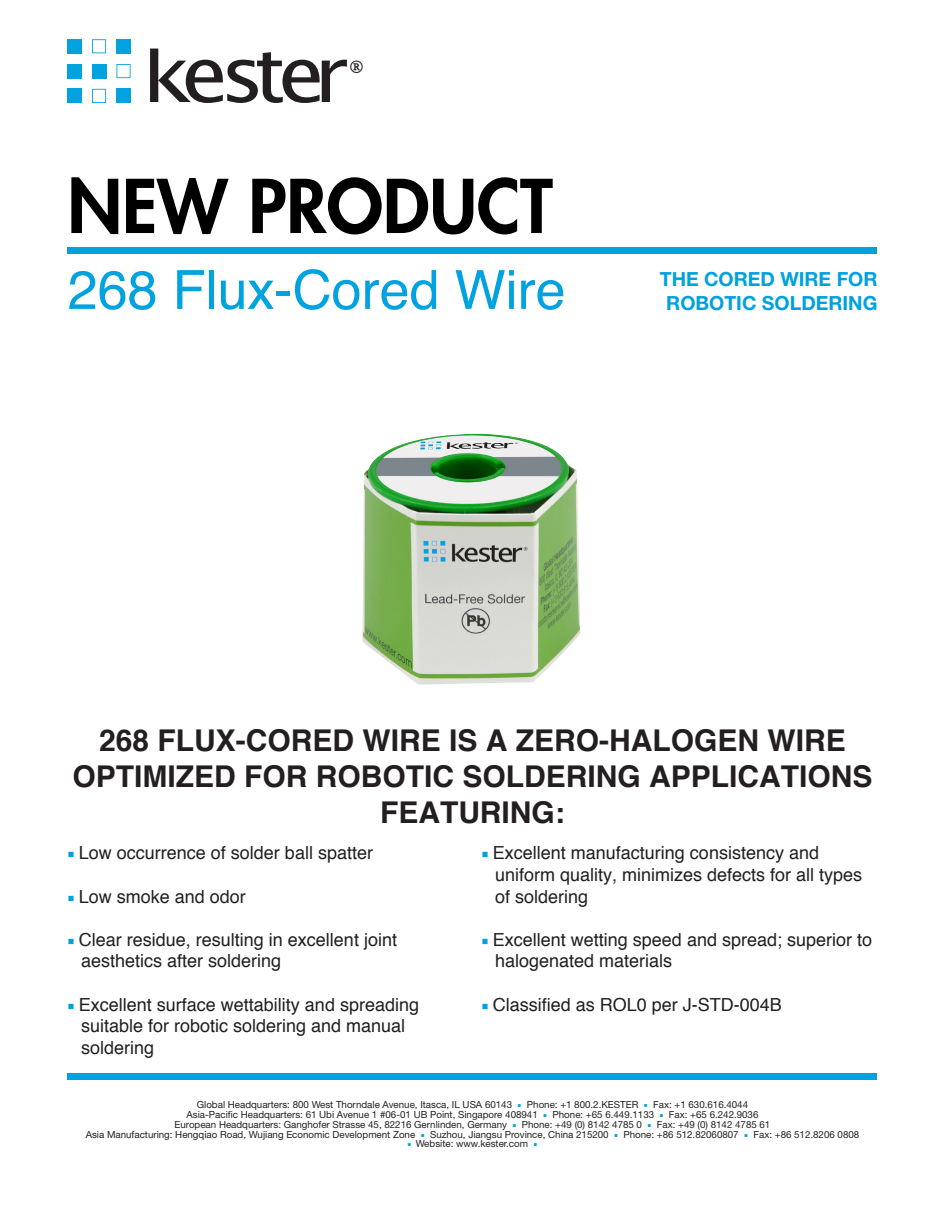
<style>
.page{position:relative;width:945px;height:1215px;background:#fff}
.page>*{position:absolute;margin:0;border:0;box-sizing:border-box;transform-origin:0 0}
.t1{font:800 72px "Futura LT";color:#000}
.t2{font:54px "Helvetica";color:#00a2df}
.t3{font:700 30px/36px "Helvetica";color:#231f20;text-align:center}
.t4{font:21.45px "Courier";color:#231f20}
.t5{font:700 19.5px "Helvetica Neue";color:#00a1df}
.t6{font:18px/21.6px "Helvetica";color:#231f20}
.t7{font:9.75px "Helvetica Neue LT Std";color:#231f20}
.s1{font-family:"Minion Pro";color:#00a1df}
.s2{font-family:"Minion Pro";color:#00a2df}
</style>
<div class="page">
<div style="left:68px;top:39px;width:14px;height:14px;background:#00a2df"></div>
<svg style="left:92px;top:39px;width:14px;height:14px"></svg>
<div style="left:116px;top:39px;width:15px;height:14px;background:#00a2df"></div>
<div style="left:68px;top:64px;width:14px;height:14px;background:#00a2df"></div>
<div style="left:92px;top:64px;width:14px;height:14px;background:#00a2df"></div>
<svg style="left:116px;top:64px;width:15px;height:14px"></svg>
<div style="left:68px;top:89px;width:14px;height:14px;background:#00a2df"></div>
<svg style="left:92px;top:89px;width:14px;height:14px"></svg>
<div style="left:116px;top:89px;width:15px;height:14px;background:#00a2df"></div>
<svg style="left:150px;top:49px;width:197px;height:54px"></svg>
<div style="left:68px;top:1074px;width:810px;height:6px;background:#00a2df"></div>
<div style="left:68px;top:247px;width:810px;height:7px;background:#00a1df"></div>
<img style="left:362px;top:434px;width:218px;height:251px">
<p class="t4" style="left:350px;top:50px;width:14px">®</p>
<p class="t1" style="left:68px;top:158px;width:487px">NEW PRODUCT</p>
<p class="t2" style="left:68px;top:256px;width:500px">268 Flux-Cored Wire</p>
<p class="t5" style="left:660px;top:264px;width:219px">THE CORED WIRE FOR</p>
<p class="t5" style="left:666px;top:287px;width:213px">ROBOTIC SOLDERING</p>
<p class="t3" style="left:72px;top:722px;width:802px">268 FLUX-CORED WIRE IS A ZERO-HALOGEN WIRE<br>OPTIMIZED FOR ROBOTIC SOLDERING APPLICATIONS<br>FEATURING:</p>
<p class="t6" style="left:68px;top:842px;width:307px"><span class="s1">■</span> Low occurrence of solder ball spatter</p>
<p class="t6" style="left:68px;top:885px;width:180px"><span class="s1">■</span> Low smoke and odor</p>
<p class="t6" style="left:68px;top:928px;width:331px"><span class="s1">■</span> Clear residue, resulting in excellent joint</p>
<p class="t6" style="left:81px;top:950px;width:202px">aesthetics after soldering</p>
<p class="t6" style="left:68px;top:993px;width:353px"><span class="s1">■</span> Excellent surface wettability and spreading</p>
<p class="t6" style="left:81px;top:1015px;width:326px">suitable for robotic soldering and manual</p>
<p class="t6" style="left:81px;top:1036px;width:75px">soldering</p>
<p class="t6" style="left:482px;top:842px;width:339px"><span class="s1">■</span> Excellent manufacturing consistency and</p>
<p class="t6" style="left:495px;top:863px;width:369px">uniform quality, minimizes defects for all types of soldering</p>
<p class="t6" style="left:482px;top:928px;width:392px"><span class="s1">■</span> Excellent wetting speed and spread; superior to</p>
<p class="t6" style="left:495px;top:950px;width:179px">halogenated materials</p>
<p class="t6" style="left:482px;top:993px;width:302px"><span class="s1">■</span> Classified as ROL0 per J-STD-004B</p>
<p class="t7" style="left:197px;top:1099px;width:553px">Global Headquarters: 800 West Thorndale Avenue, Itasca, IL USA 60143 <span class="s2">■</span> Phone: +1 800.2.KESTER <span class="s2">■</span> Fax: +1 630.616.4044</p>
<p class="t7" style="left:187px;top:1109px;width:573px">Asia-Pacific Headquarters: 61 Ubi Avenue 1 #06-01 UB Point, Singapore 408941 <span class="s2">■</span> Phone: +65 6.449.1133 <span class="s2">■</span> Fax: +65 6.242.9036</p>
<p class="t7" style="left:175px;top:1119px;width:597px">European Headquarters: Ganghofer Strasse 45, 82216 Gernlinden, Germany <span class="s2">■</span> Phone: +49 (0) 8142 4785 0 <span class="s2">■</span> Fax: +49 (0) 8142 4785 61</p>
<p class="t7" style="left:86px;top:1128px;width:775px">Asia Manufacturing: Hengqiao Road, Wujiang Economic Development Zone <span class="s2">■</span> Suzhou, Jiangsu Province, China 215200 <span class="s2">■</span> Phone: +86 512.82060807 <span class="s2">■</span> Fax: +86 512.8206 0808</p>
<p class="t7" style="left:407px;top:1138px;width:132px"><span class="s2">■</span> Website: www.kester.com <span class="s2">■</span></p>
</div>
